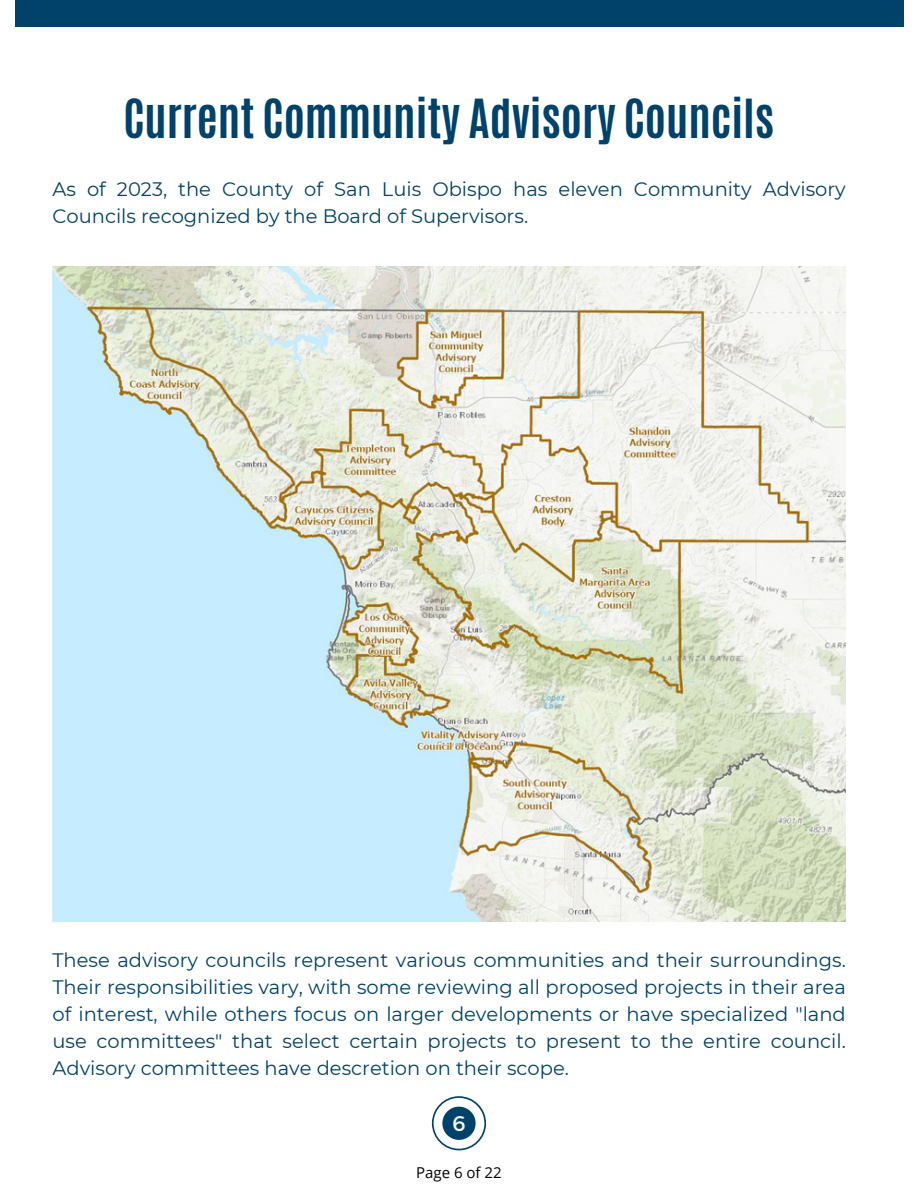
<style>
.page{position:relative;width:918px;height:1188px;background:#fff}
.page>*{position:absolute;margin:0;border:0;box-sizing:border-box;transform-origin:0 0}
.t1{font:700 45px "Antonio";color:#01426a}
.t2{font:21.15px "Montserrat";color:#fff}
.t3{font:19.5px/27px "Montserrat";color:#01426a}
.t4{font:15px "Open Sans";color:#000}
</style>
<div class="page">
<div style="left:15px;top:0;width:888px;height:27px;background:#01426a"></div>
<svg style="left:432px;top:1096px;width:54px;height:54px"></svg>
<img style="left:52px;top:267px;width:794px;height:655px">
<p class="t1" style="left:123px;top:86px;width:652px">Current Community Advisory Councils</p>
<p class="t3" style="left:52px;top:176px;width:795px">As of 2023, the County of San Luis Obispo has eleven Community Advisory<br>Councils recognized by the Board of Supervisors.</p>
<p class="t3" style="left:52px;top:947px;width:795px;text-align:justify">These advisory councils represent various communities and their surroundings.<br>Their responsibilities vary, with some reviewing all proposed projects in their area of interest, while others focus on larger developments or have specialized "land use committees" that select certain projects to present to the entire council.<br>Advisory committees have descretion on their scope.</p>
<p class="t2" style="left:452px;top:1109px;width:15px">6</p>
<p class="t4" style="left:416px;top:1163px;width:87px">Page 6 of 22</p>
</div>
